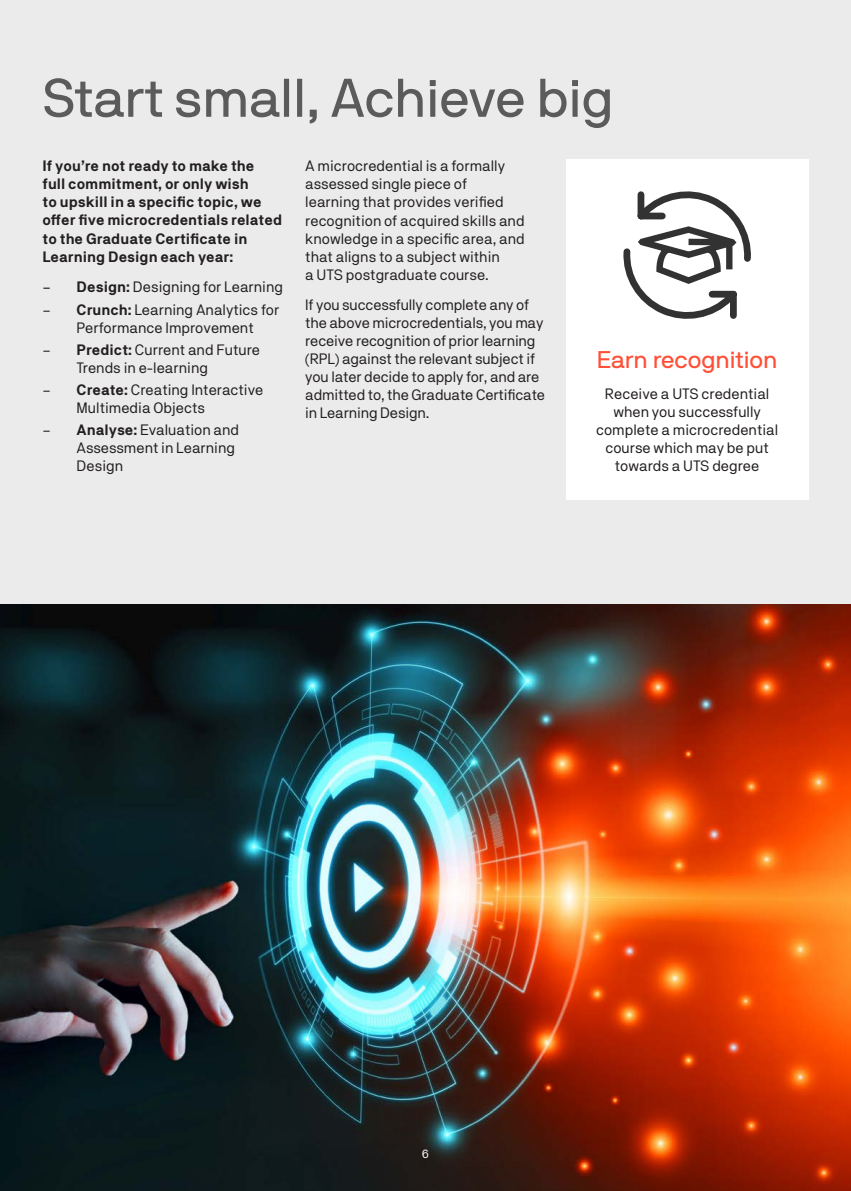
<style>
.page{position:relative;width:851px;height:1191px;background:#fff}
.page>*{position:absolute;margin:0;border:0;box-sizing:border-box;transform-origin:0 0}
.Page_title_65pt_-_Grey{font:54px "NB International Pro";color:#5b5b5b}
.Page_title_16pt_-_Red{font:24px "NB International Pro";color:#ff4f37}
.Body_copy_-_10pt{font:15px/18px "NB Akademie";color:#231f20}
.Body_copy_-_10pt-2{font:700 15px/18px "NB Akademie";color:#231f20}
.Body_Text{font:12px "NB Akademie";color:#fff}
.s1{font-weight:700}
.s2{font-family:"NB Akademie Std"}
</style>
<div class="page">
<div style="left:0;top:0;width:850px;height:1191px;background:#ebebeb"></div>
<div style="left:566px;top:159px;width:242px;height:341px;background:#fff"></div>
<svg style="left:623px;top:191px;width:128px;height:128px"></svg>
<img style="left:0;top:604px;width:850px;height:587px">
<p class="Page_title_65pt_-_Grey" style="left:43px;top:67px;width:572px">Start small, Achieve big</p>
<p class="Body_copy_-_10pt-2" style="left:43px;top:157px;width:241px">If you’re not ready to make the<br>full commitment, or only wish<br>to upskill in a specific topic, we offer five microcredentials related to the Graduate Certificate in<br>Learning Design each year:</p>
<p class="Body_copy_-_10pt" style="left:43px;top:278px;width:242px">– <span class="s1">Design:</span> Designing for Learning</p>
<p class="Body_copy_-_10pt" style="left:43px;top:300px;width:238px;text-align:center"><span class="s2">–</span> <span class="s1">Crunch:</span> Learning Analytics for<br>Performance Improvement</p>
<p class="Body_copy_-_10pt" style="left:77px;top:340px;width:185px;text-indent:-34px"><span class="s2">–</span> <span class="s1">Predict:</span> Current and Future<br>Trends in e-learning</p>
<p class="Body_copy_-_10pt" style="left:77px;top:380px;width:188px;text-indent:-34px"><span class="s2">–</span> <span class="s1">Create:</span> Creating Interactive<br>Multimedia Objects</p>
<p class="Body_copy_-_10pt" style="left:77px;top:421px;width:164px;text-indent:-34px"><span class="s2">–</span> <span class="s1">Analyse:</span> Evaluation and<br>Assessment in Learning<br>Design</p>
<p class="Body_copy_-_10pt" style="left:305px;top:157px;width:221px">A microcredential is a formally assessed single piece of learning that provides verified recognition of acquired skills and knowledge in a specific area, and that aligns to a subject within<br>a UTS postgraduate course.</p>
<p class="Body_copy_-_10pt" style="left:305px;top:296px;width:241px">If you successfully complete any of the above microcredentials, you may receive recognition of prior learning (RPL) against the relevant subject if you later decide to apply for, and are admitted to, the Graduate Certificate in Learning Design.</p>
<p class="Page_title_16pt_-_Red" style="left:596px;top:346px;width:182px">Earn recognition</p>
<p class="Body_copy_-_10pt" style="left:596px;top:384px;width:184px;text-align:center">Receive a UTS credential when you successfully complete a microcredential course which may be put towards a UTS degree</p>
<p class="Body_Text" style="left:422px;top:1146px;width:9px">6</p>
</div>
